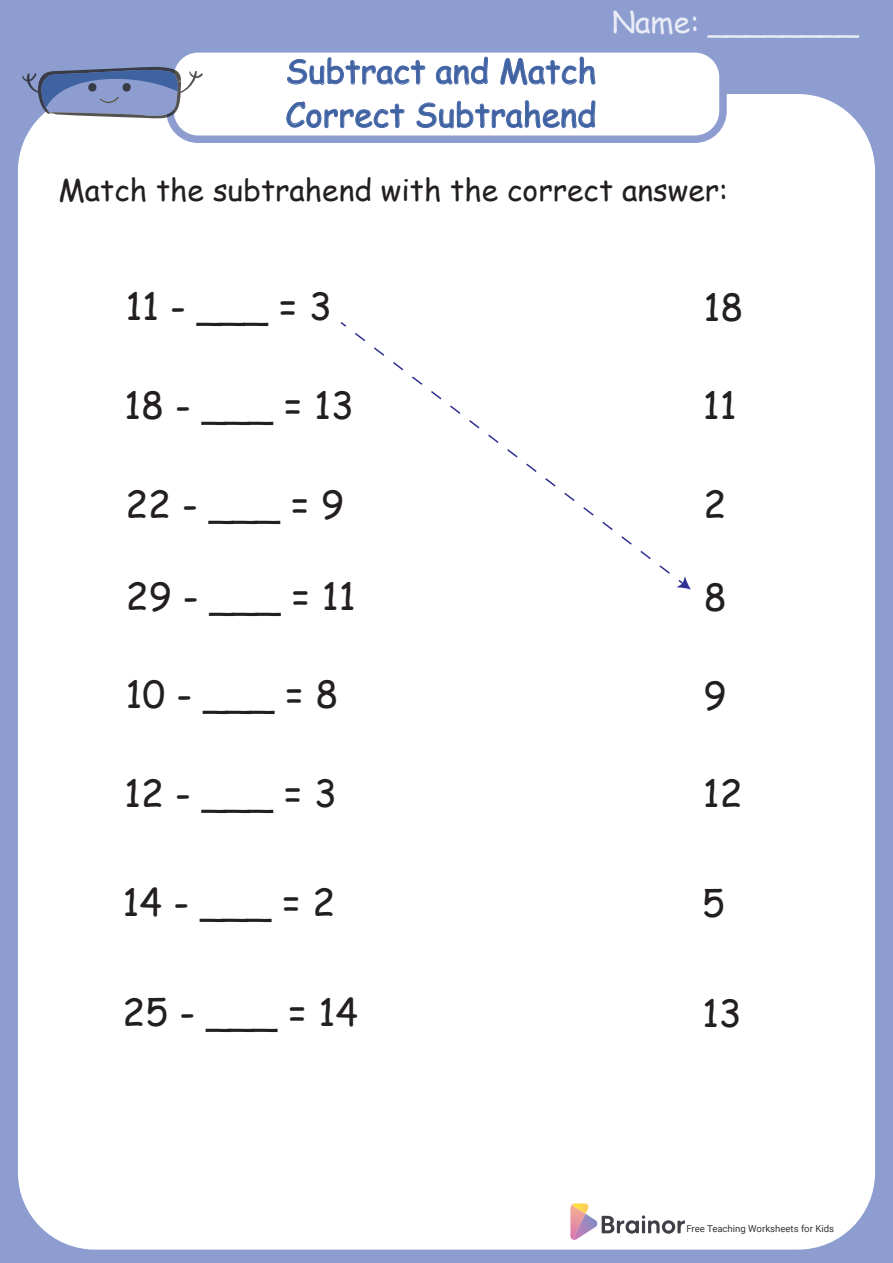
<style>
.page{position:relative;width:893px;height:1263px;background:#8d9dd0}
.page>*{position:absolute;margin:0;border:0;box-sizing:border-box;transform-origin:0 0}
.t1{font:37.5px "Comic Sans MS";color:#231f20}
.t2{font:33px/43.5px "Comic Sans MS";color:#3f62a1}
.t3{font:30px "Comic Sans MS";color:#231f20}
.t4{font:30px "Comic Sans MS";color:#fff}
.t5{font:9.6px "Roboto";color:#010101}
</style>
<div class="page">
<div style="left:18px;top:94px;width:857px;height:1155px;background:#fff;border-radius:77px"></div>
<div style="left:170px;top:49px;width:553px;height:90px;background:#fff;border-radius:28px"></div>
<div style="left:166px;top:45px;width:561px;height:98px;border:8px solid #8d9dd0;border-radius:28px"></div>
<svg style="left:287px;top:57px;width:138px;height:28px"></svg>
<svg style="left:436px;top:57px;width:52px;height:28px"></svg>
<svg style="left:500px;top:57px;width:95px;height:28px"></svg>
<svg style="left:287px;top:102px;width:117px;height:26px"></svg>
<svg style="left:417px;top:100px;width:178px;height:29px"></svg>
<svg style="left:22px;top:67px;width:181px;height:52px"></svg>
<svg style="left:570px;top:1203px;width:115px;height:37px"></svg>
<svg style="left:340px;top:322px;width:7px;height:5px"></svg>
<svg style="left:355px;top:333px;width:315px;height:241px"></svg>
<svg style="left:676px;top:576px;width:15px;height:14px"></svg>
<p class="t2" style="left:285px;top:48px;width:313px">Subtract and Match<br>Correct Subtrahend</p>
<p class="t4" style="left:611px;top:0;width:249px">Name: ________</p>
<p class="t3" style="left:58px;top:168px;width:671px">Match the subtrahend with the correct answer:</p>
<p class="t1" style="left:125px;top:279px;width:208px">11 - ___ = 3</p>
<p class="t1" style="left:703px;top:279px;width:41px">18</p>
<p class="t1" style="left:124px;top:377px;width:231px">18 - ___ = 13</p>
<p class="t1" style="left:703px;top:378px;width:35px">11</p>
<p class="t1" style="left:125px;top:476px;width:220px">22 - ___ = 9</p>
<p class="t1" style="left:703px;top:477px;width:24px">2</p>
<p class="t1" style="left:126px;top:569px;width:231px">29 - ___ = 11</p>
<p class="t1" style="left:704px;top:569px;width:24px">8</p>
<p class="t1" style="left:126px;top:667px;width:214px">10 - ___ = 8</p>
<p class="t1" style="left:704px;top:667px;width:24px">9</p>
<p class="t1" style="left:124px;top:765px;width:214px">12 - ___ = 3</p>
<p class="t1" style="left:703px;top:766px;width:41px">12</p>
<p class="t1" style="left:123px;top:875px;width:214px">14 - ___ = 2</p>
<p class="t1" style="left:702px;top:875px;width:24px">5</p>
<p class="t1" style="left:123px;top:985px;width:237px">25 - ___ = 14</p>
<p class="t1" style="left:702px;top:985px;width:41px">13</p>
<p class="t5" style="left:686px;top:1222px;width:149px">Free Teaching Worksheets for Kids</p>
</div>
